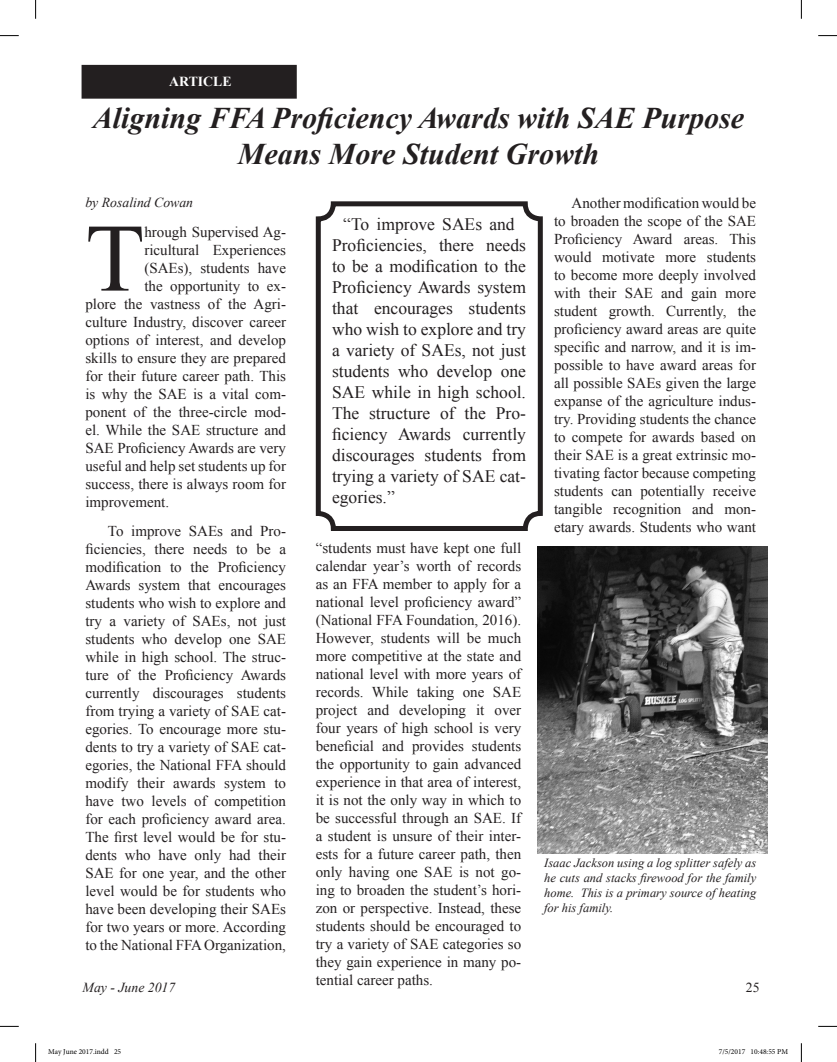
<style>
.page{position:relative;width:837px;height:1062px;background:#fff}
.page>*{position:absolute;margin:0;border:0;box-sizing:border-box;transform-origin:0 0}
.t1{font:96.5px "Times New Roman";color:#231f20}
.t2{font:italic 700 30px/36px "Times New Roman";color:#231f20;text-align:center}
.t3{font:17.5px/21px "Times New Roman";color:#231f20}
.t4{font:15px/18px "Times New Roman";color:#231f20;text-align:justify}
.t5{font:italic 13.75px "Times New Roman";color:#231f20}
.t6{font:700 13.75px "Times New Roman";color:#fff}
.t7{font:13.75px "Times New Roman";color:#231f20}
.t8{font:italic 12.5px/15px "Times New Roman";color:#231f20;text-align:justify}
.t9{font:7.5px "Minion Pro";color:#000}
</style>
<div class="page">
<div style="left:82px;top:65px;width:214px;height:33px;background:#231f20"></div>
<div style="left:81px;top:65px;width:215px;height:34px;border:1px solid #231f20"></div>
<img style="left:537px;top:546px;width:230px;height:306px">
<div style="left:315px;top:201px;width:227px;height:330px;border:5px solid #231f20;border-radius:15px"></div>
<svg style="left:0;top:35px;width:19px;height:1px"></svg>
<svg style="left:818px;top:35px;width:18px;height:1px"></svg>
<svg style="left:0;top:1025px;width:19px;height:1px"></svg>
<svg style="left:818px;top:1025px;width:18px;height:1px"></svg>
<svg style="left:35px;top:0;width:1px;height:19px"></svg>
<svg style="left:35px;top:1043px;width:1px;height:18px"></svg>
<svg style="left:800px;top:0;width:1px;height:19px"></svg>
<svg style="left:800px;top:1043px;width:1px;height:18px"></svg>
<p class="t6" style="left:169px;top:71px;width:64px">ARTICLE</p>
<h2 class="t2" style="left:93px;top:99px;width:652px">Aligning FFA Proficiency Awards with SAE Purpose<br>Means More Student Growth</h2>
<p class="t4" style="left:554px;top:194px;width:203px;text-indent:17px">Another modification would be to broaden the scope of the SAE Proficiency Award areas. This would motivate more students to become more deeply involved with their SAE and gain more student growth. Currently, the proficiency award areas are quite specific and narrow, and it is im&shy;possible to have award areas for all possible SAEs given the large expanse of the agriculture indus&shy;try. Providing students the chance to compete for awards based on their SAE is a great extrinsic mo&shy;tivating factor because competing students can potentially receive tangible recognition and mon&shy;etary awards. Students who want</p>
<p class="t5" style="left:85px;top:193px;width:109px">by Rosalind Cowan</p>
<h1 class="t1" style="left:85px;top:193px;width:60px">T</h1>
<p class="t4" style="left:144px;top:222px;width:143px">hrough Supervised Ag-</p>
<p class="t3" style="left:332px;top:213px;width:195px;text-indent:11px">“To improve SAEs and<br>Proficiencies, there needs to be a modification to the<br>Proficiency Awards system that encourages students who wish to explore and try a variety of SAEs, not just students who develop one<br>SAE while in high school.<br>The structure of the Pro&shy;ficiency Awards currently discourages students from trying a variety of SAE cat&shy;egories.”</p>
<p class="t4" style="left:144px;top:240px;width:143px">ricultural Experiences</p>
<p class="t4" style="left:144px;top:258px;width:143px">(SAEs), students have</p>
<p class="t4" style="left:144px;top:276px;width:143px">the opportunity to ex-</p>
<p class="t4" style="left:85px;top:294px;width:202px">plore the vastness of the Agri-</p>
<p class="t4" style="left:85px;top:312px;width:202px">culture Industry, discover career</p>
<p class="t4" style="left:85px;top:330px;width:202px">options of interest, and develop</p>
<p class="t4" style="left:85px;top:348px;width:202px">skills to ensure they are prepared</p>
<p class="t4" style="left:85px;top:366px;width:202px">for their future career path. This</p>
<p class="t4" style="left:85px;top:384px;width:202px">is why the SAE is a vital com-</p>
<p class="t4" style="left:85px;top:402px;width:202px">ponent of the three-circle mod-</p>
<p class="t4" style="left:85px;top:420px;width:202px">el. While the SAE structure and</p>
<p class="t4" style="left:85px;top:438px;width:202px">SAE Proficiency Awards are very</p>
<p class="t4" style="left:85px;top:456px;width:202px">useful and help set students up for</p>
<p class="t4" style="left:85px;top:474px;width:202px">success, there is always room for</p>
<p class="t4" style="left:85px;top:492px;width:85px">improvement.</p>
<p class="t4" style="left:85px;top:521px;width:202px;text-indent:22px">To improve SAEs and Pro&shy;ficiencies, there needs to be a modification to the Proficiency Awards system that encourages students who wish to explore and try a variety of SAEs, not just students who develop one SAE while in high school. The struc&shy;ture of the Proficiency Awards currently discourages students from trying a variety of SAE cat&shy;egories. To encourage more stu&shy;dents to try a variety of SAE cat&shy;egories, the National FFA should modify their awards system to have two levels of competition for each proficiency award area.<br>The first level would be for stu&shy;dents who have only had their SAE for one year, and the other level would be for students who have been developing their SAEs for two years or more. According to the National FFA Organization,</p>
<p class="t4" style="left:315px;top:538px;width:207px">“students must have kept one full calendar year’s worth of records as an FFA member to apply for a national level proficiency award” (National FFA Foundation, 2016).<br>However, students will be much more competitive at the state and national level with more years of records. While taking one SAE project and developing it over four years of high school is very beneficial and provides students the opportunity to gain advanced experience in that area of interest, it is not the only way in which to be successful through an SAE. If a student is unsure of their inter&shy;ests for a future career path, then only having one SAE is not go&shy;ing to broaden the student’s hori&shy;zon or perspective. Instead, these students should be encouraged to try a variety of SAE categories so they gain experience in many po&shy;tential career paths.</p>
<p class="t8" style="left:544px;top:854px;width:213px">Isaac Jackson using a log splitter safely as he cuts and stacks firewood for the family home. This is a primary source of heating for his family.</p>
<p class="t5" style="left:82px;top:977px;width:94px">May - June 2017</p>
<p class="t7" style="left:745px;top:977px;width:15px">25</p>
<p class="t9" style="left:48px;top:1046px;width:75px">May June 2017.indd 25</p>
<p class="t9" style="left:718px;top:1046px;width:71px">7/5/2017 10:48:55 PM</p>
</div>
